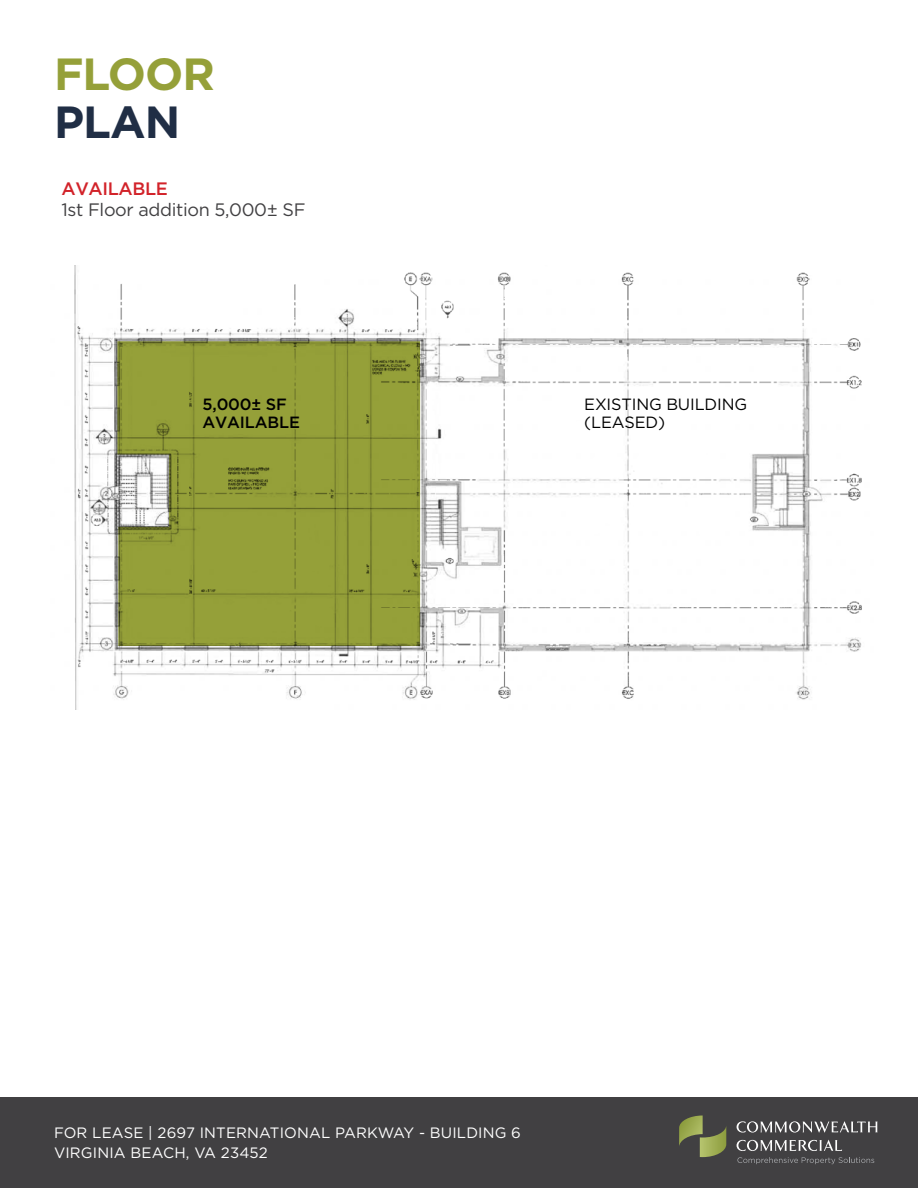
<style>
.page{position:relative;width:918px;height:1188px;background:#fff}
.page>*{position:absolute;margin:0;border:0;box-sizing:border-box;transform-origin:0 0}
.t1{font:700 45px "Gotham";letter-spacing:-.02em;color:#95a039}
.t2{font:700 45px "Gotham";color:#202e45}
.t3{font:18px "Gotham";letter-spacing:-.02em;color:#414042}
.t4{font:500 18px "Gotham";letter-spacing:-.02em;color:#d2232a}
.t5{font:16.35px/17.7px "Gotham";letter-spacing:-.01em;color:#000}
.t6{font:500 16.35px/17.7px "Gotham";letter-spacing:-.01em;color:#000}
.t7{font:15px/19.5px "Gotham";letter-spacing:.01em;color:#fff}
</style>
<div class="page">
<div style="left:0;top:1097px;width:918px;height:91px;background:#414042"></div>
<svg style="left:737px;top:1121px;width:141px;height:12px"></svg>
<svg style="left:737px;top:1140px;width:105px;height:11px"></svg>
<svg style="left:737px;top:1157px;width:137px;height:7px"></svg>
<svg style="left:679px;top:1115px;width:47px;height:42px"></svg>
<img style="left:74px;top:265px;width:788px;height:445px">
<svg style="left:117px;top:341px;width:303px;height:305px;background:#939e3e"></svg>
<h1 class="t1" style="left:54px;top:44px;width:163px">FLOOR</h1>
<h1 class="t2" style="left:54px;top:92px;width:128px">PLAN</h1>
<p class="t4" style="left:62px;top:176px;width:108px">AVAILABLE</p>
<p class="t3" style="left:62px;top:198px;width:246px">1st Floor addition 5,000± SF</p>
<p class="t6" style="left:202px;top:396px;width:99px">5,000± SF<br>AVAILABLE</p>
<p class="t5" style="left:584px;top:395px;width:164px">EXISTING BUILDING (LEASED)</p>
<p class="t7" style="left:54px;top:1123px;width:469px">FOR LEASE | 2697 INTERNATIONAL PARKWAY - BUILDING 6<br>VIRGINIA BEACH, VA 23452</p>
</div>
